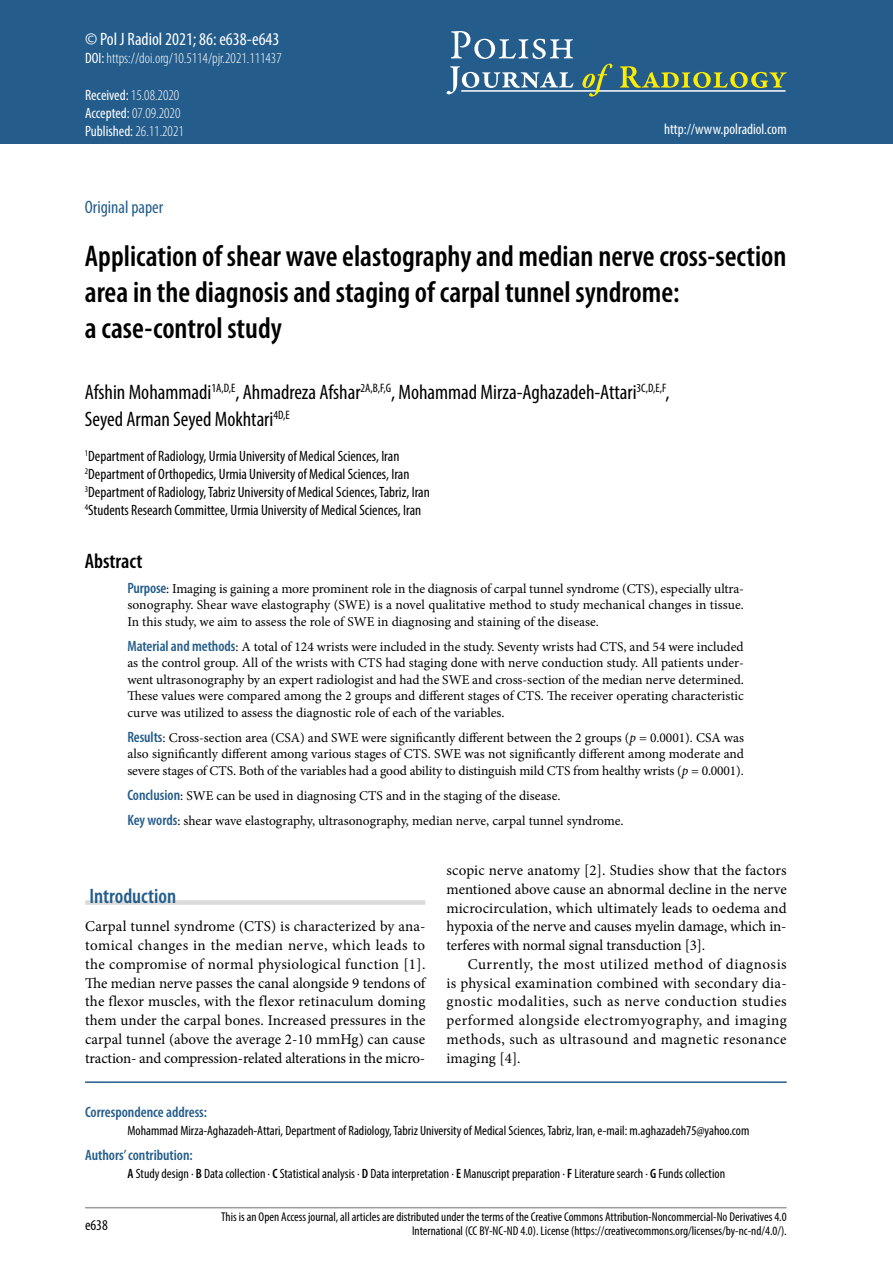
<style>
.page{position:relative;width:893px;height:1263px;background:#fff}
.page>*{position:absolute;margin:0;border:0;box-sizing:border-box;transform-origin:0 0}
.t1{font:600 condensed 30px/36px "Myriad Pro";color:#000}
.t2{font:condensed 21px/27px "Myriad Pro";color:#000}
.t3{font:600 condensed 21px "Myriad Pro";color:#245d8c}
.t4{font:600 condensed 21px "Myriad Pro";color:#000}
.t5{font:condensed 18px "Myriad Pro";color:#fff}
.t6{font:condensed 18px "Myriad Pro";color:#245d8c}
.t7{font:15px/18.8px "Minion Pro";letter-spacing:-.01em;color:#000;text-align:justify}
.t8{font:condensed 15px/18px "Myriad Pro";color:#000}
.t9{font:300 condensed 15px/18px "Myriad Pro";color:#fff}
.t10{font:600 condensed 15px "Myriad Pro";color:#245d8c}
.t11{font:condensed 15px "Myriad Pro";color:#fff}
.t12{font:13.5px/16.5px "Minion Pro";letter-spacing:-.005em;color:#000;text-align:justify}
.t13{font:condensed 13.5px "Myriad Pro";color:#000}
.t14{font:condensed 12.75px/14.2px "Myriad Pro";color:#000;text-align:right}
.s1{font-weight:400}
.s2{font-family:"Myriad Pro";font-weight:600;font-stretch:condensed;font-size:15px;color:#245d8c}
.s3{font-style:italic}
.s4{font-weight:600}
</style>
<div class="page">
<hr style="left:85px;top:1207px;width:702px;height:1px;background:#9d9d9c">
<div style="left:0;top:0;width:893px;height:144px;background:#245d8c"></div>
<svg style="left:451px;top:31px;width:122px;height:28px"></svg>
<svg style="left:446px;top:66px;width:127px;height:28px"></svg>
<hr style="left:461px;top:90px;width:324px;height:2px;background:#fff">
<svg style="left:582px;top:64px;width:30px;height:33px"></svg>
<svg style="left:620px;top:66px;width:167px;height:22px"></svg>
<hr style="left:85px;top:1081px;width:702px;height:2px;background:#245d8c">
<div style="left:85px;top:900px;width:340px;height:5px;background:#dadada"></div>
<h3 class="t5" style="left:85px;top:28px;width:196px">© Pol J Radiol 2021; 86: e638-e643</h3>
<p class="t9" style="left:85px;top:48px;width:198px"><span class="s1">DOI:</span> https://doi.org/10.5114/pjr.2021.111437</p>
<p class="t9" style="left:85px;top:86px;width:100px"><span class="s1">Received:</span> 15.08.2020<br><span class="s1">Accepted:</span> 07.09.2020<br><span class="s1">Published:</span> 26.11.2021</p>
<p class="t11" style="left:664px;top:120px;width:124px">http://www.polradiol.com</p>
<h3 class="t6" style="left:85px;top:196px;width:80px">Original paper</h3>
<h1 class="t1" style="left:85px;top:237px;width:703px">Application of shear wave elastography and median nerve cross-section area in the diagnosis and staging of carpal tunnel syndrome:<br>a case-control study</h1>
<h2 class="t2" style="left:85px;top:378px;width:586px">Afshin Mohammadi<sup>1A,D,E</sup>, Ahmadreza Afshar<sup>2A,B,F,G</sup>, Mohammad Mirza-Aghazadeh-Attari<sup>3C,D,E,F</sup>,<br>Seyed Arman Seyed Mokhtari<sup>4D,E</sup></h2>
<p class="t8" style="left:85px;top:447px;width:346px"><sup>1</sup>Department of Radiology, Urmia University of Medical Sciences, Iran <sup>2</sup>Department of Orthopedics, Urmia University of Medical Sciences, Iran <sup>3</sup>Department of Radiology, Tabriz University of Medical Sciences, Tabriz, Iran <sup>4</sup>Students Research Committee, Urmia University of Medical Sciences, Iran</p>
<h2 class="t4" style="left:85px;top:548px;width:59px">Abstract</h2>
<p class="t12" style="left:127px;top:580px;width:618px"><span class="s2">Purpose</span>: Imaging is gaining a more prominent role in the diagnosis of carpal tunnel syndrome (CTS), especially ultra&shy;sonography. Shear wave elastography (SWE) is a novel qualitative method to study mechanical changes in tissue.<br>In this study, we aim to assess the role of SWE in diagnosing and staining of the disease.</p>
<p class="t12" style="left:127px;top:638px;width:618px"><span class="s2">Material and methods</span>: A total of 124 wrists were included in the study. Seventy wrists had CTS, and 54 were included as the control group. All of the wrists with CTS had staging done with nerve conduction study. All patients under&shy;went ultrasonography by an expert radiologist and had the SWE and cross-section of the median nerve determined.<br>These values were compared among the 2 groups and different stages of CTS. The receiver operating characteristic curve was utilized to assess the diagnostic role of each of the variables.</p>
<p class="t12" style="left:127px;top:729px;width:618px"><span class="s2">Results</span>: Cross-section area (CSA) and SWE were significantly different between the 2 groups (<span class="s3">p</span> = 0.0001). CSA was also significantly different among various stages of CTS. SWE was not significantly different among moderate and severe stages of CTS. Both of the variables had a good ability to distinguish mild CTS from healthy wrists (<span class="s3">p</span> = 0.0001).</p>
<p class="t12" style="left:127px;top:783px;width:498px;line-height:25px"><span class="s2">Conclusion</span>: SWE can be used in diagnosing CTS and in the staging of the disease.<br><span class="s2">Key words</span>: shear wave elastography, ultrasonography, median nerve, carpal tunnel syndrome.</p>
<h2 class="t3" style="left:89px;top:883px;width:88px">Introduction</h2>
<p class="t7" style="left:85px;top:917px;width:342px">Carpal tunnel syndrome (CTS) is characterized by ana&shy;tomical changes in the median nerve, which leads to the compromise of normal physiological function [1].<br>The median nerve passes the canal alongside 9 tendons of the flexor muscles, with the flexor retinaculum doming them under the carpal bones. Increased pressures in the carpal tunnel (above the average 2-10 mmHg) can cause traction- and compression-related alterations in the micro-</p>
<p class="t7" style="left:446px;top:861px;width:342px">scopic nerve anatomy [2]. Studies show that the factors mentioned above cause an abnormal decline in the nerve microcirculation, which ultimately leads to oedema and hypoxia of the nerve and causes myelin damage, which in&shy;terferes with normal signal transduction [3].</p>
<p class="t7" style="left:446px;top:955px;width:342px;text-indent:21px">Currently, the most utilized method of diagnosis is physical examination combined with secondary dia&shy;gnostic modalities, such as nerve conduction studies performed alongside electromyography, and imaging methods, such as ultrasound and magnetic resonance imaging [4].</p>
<p class="t10" style="left:85px;top:1103px;width:124px">Correspondence address:</p>
<p class="t13" style="left:128px;top:1122px;width:623px">Mohammad Mirza-Aghazadeh-Attari, Department of Radiology, Tabriz University of Medical Sciences, Tabriz, Iran, e-mail: m.aghazadeh75@yahoo.com</p>
<p class="t10" style="left:85px;top:1146px;width:109px">Authors’ contribution:</p>
<p class="t13" style="left:128px;top:1165px;width:599px"><span class="s4">A</span> Study design ∙ <span class="s4">B</span> Data collection ∙ <span class="s4">C</span> Statistical analysis ∙ <span class="s4">D</span> Data interpretation ∙ <span class="s4">E</span> Manuscript preparation ∙ <span class="s4">F</span> Literature search ∙ <span class="s4">G</span> Funds collection</p>
<p class="t8" style="left:85px;top:1216px;width:24px">e638</p>
<p class="t14" style="left:221px;top:1209px;width:567px">This is an Open Access journal, all articles are distributed under the terms of the Creative Commons Attribution-Noncommercial-No Derivatives 4.0<br>International (CC BY-NC-ND 4.0). License (https://creativecommons.org/licenses/by-nc-nd/4.0/).</p>
</div>
